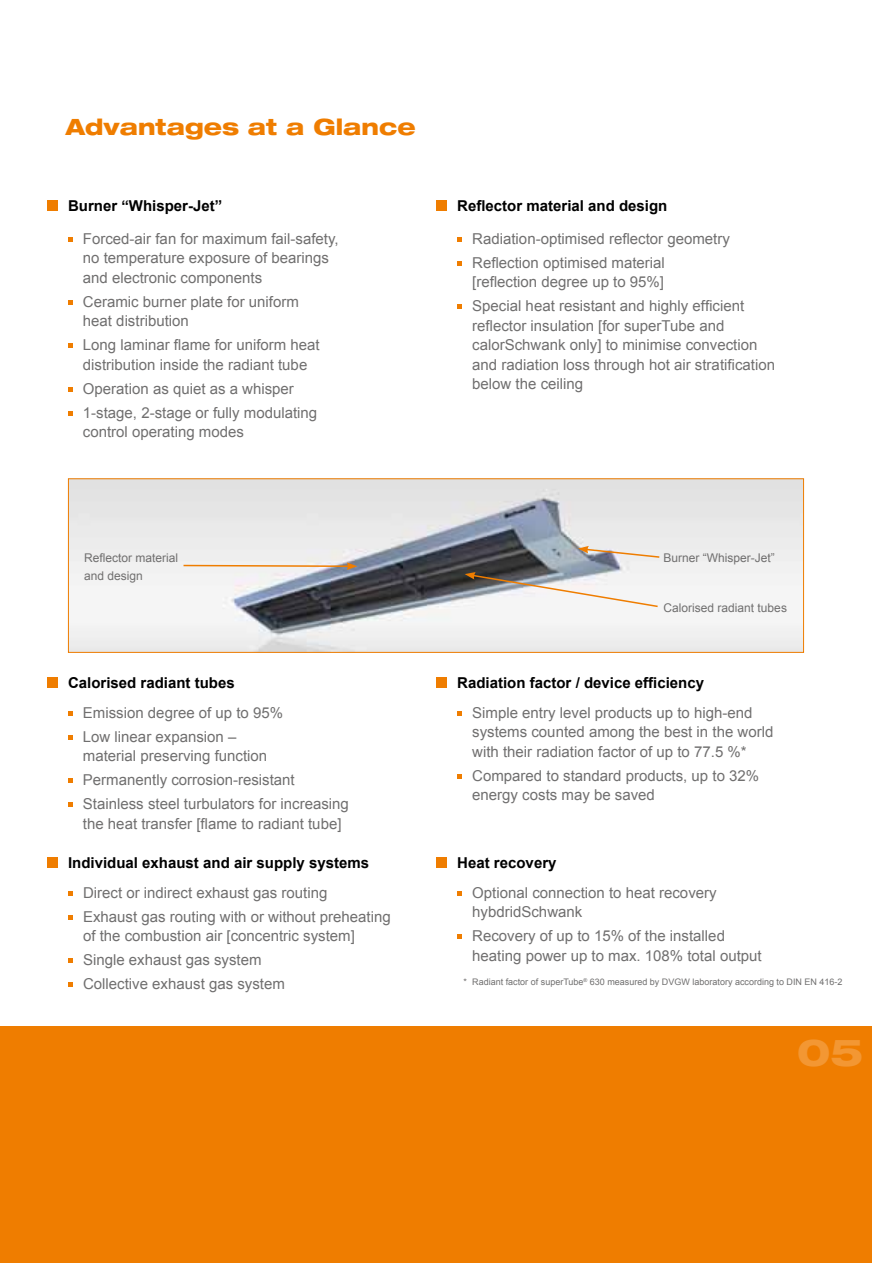
<style>
.page{position:relative;width:872px;height:1263px;background:#fff}
.page>*{position:absolute;margin:0;border:0;box-sizing:border-box;transform-origin:0 0}
.t1{font:800 expanded 37.5px "Helvetica Neue";color:#f39733}
.t2{font:800 expanded 22.5px "Helvetica Neue";color:#ef7d00}
.t3{font:15px/19.5px "Arial";color:#706f6f}
.t4{font:700 15px "Arial";color:#000}
.t5{font:12px "Arial";color:#706f6f}
.t6{font:9px "Arial";color:#706f6f}
</style>
<div class="page">
<img style="left:70px;top:480px;width:732px;height:171px">
<div style="left:68px;top:478px;width:736px;height:175px;border:1px solid #ef7d00"></div>
<svg style="left:457px;top:237px;width:4px;height:4px"></svg>
<svg style="left:457px;top:261px;width:4px;height:4px"></svg>
<svg style="left:457px;top:304px;width:4px;height:5px"></svg>
<svg style="left:457px;top:711px;width:4px;height:4px"></svg>
<svg style="left:457px;top:774px;width:4px;height:4px"></svg>
<svg style="left:457px;top:891px;width:4px;height:4px"></svg>
<svg style="left:457px;top:934px;width:4px;height:5px"></svg>
<svg style="left:68px;top:237px;width:4px;height:4px"></svg>
<svg style="left:68px;top:300px;width:4px;height:4px"></svg>
<svg style="left:68px;top:343px;width:4px;height:5px"></svg>
<svg style="left:68px;top:387px;width:4px;height:4px"></svg>
<svg style="left:68px;top:411px;width:4px;height:4px"></svg>
<svg style="left:68px;top:711px;width:4px;height:4px"></svg>
<svg style="left:68px;top:735px;width:4px;height:4px"></svg>
<svg style="left:68px;top:778px;width:4px;height:5px"></svg>
<svg style="left:68px;top:802px;width:4px;height:5px"></svg>
<svg style="left:68px;top:891px;width:4px;height:4px"></svg>
<svg style="left:68px;top:915px;width:4px;height:4px"></svg>
<svg style="left:68px;top:958px;width:4px;height:5px"></svg>
<svg style="left:68px;top:982px;width:4px;height:5px"></svg>
<div style="left:0;top:1027px;width:872px;height:236px;background:#ef7d00"></div>
<svg style="left:182px;top:562px;width:175px;height:8px"></svg>
<svg style="left:465px;top:572px;width:194px;height:36px"></svg>
<svg style="left:578px;top:546px;width:83px;height:13px"></svg>
<div style="left:47px;top:200px;width:10px;height:10px;background:#ef7d00"></div>
<div style="left:47px;top:677px;width:10px;height:11px;background:#ef7d00"></div>
<div style="left:47px;top:857px;width:10px;height:10px;background:#ef7d00"></div>
<div style="left:436px;top:677px;width:10px;height:11px;background:#ef7d00"></div>
<div style="left:436px;top:857px;width:10px;height:10px;background:#ef7d00"></div>
<div style="left:436px;top:200px;width:10px;height:10px;background:#ef7d00"></div>
<h2 class="t2" style="left:66px;top:112px;width:351px">Advantages at a Glance</h2>
<p class="t4" style="left:68px;top:196px;width:156px">Burner “Whisper-Jet”</p>
<p class="t3" style="left:83px;top:229px;width:257px">Forced-air fan for maximum fail-safety, no temperature exposure of bearings and electronic components</p>
<p class="t3" style="left:83px;top:292px;width:217px">Ceramic burner plate for uniform heat distribution</p>
<p class="t3" style="left:83px;top:335px;width:238px">Long laminar flame for uniform heat distribution inside the radiant tube</p>
<p class="t3" style="left:83px;top:377px;width:236px;line-height:24px">Operation as quiet as a whisper<br>1-stage, 2-stage or fully modulating</p>
<p class="t3" style="left:83px;top:422px;width:162px">control operating modes</p>
<p class="t4" style="left:457px;top:196px;width:212px">Reflector material and design</p>
<p class="t3" style="left:472px;top:227px;width:259px;line-height:24px">Radiation-optimised reflector geometry<br>Reflection optimised material</p>
<p class="t3" style="left:472px;top:270px;width:273px;line-height:24px">[reflection degree up to 95%]<br>Special heat resistant and highly efficient</p>
<p class="t3" style="left:472px;top:316px;width:304px">reflector insulation [for superTube and calorSchwank only] to minimise convection and radiation loss through hot air stratification below the ceiling</p>
<p class="t5" style="left:84px;top:550px;width:96px">Reflector material</p>
<p class="t5" style="left:663px;top:550px;width:113px">Burner “Whisper-Jet”</p>
<p class="t5" style="left:84px;top:568px;width:60px">and design</p>
<p class="t5" style="left:663px;top:599px;width:125px">Calorised radiant tubes</p>
<p class="t4" style="left:68px;top:673px;width:168px">Calorised radiant tubes</p>
<p class="t3" style="left:83px;top:701px;width:202px;line-height:24px">Emission degree of up to 95%<br>Low linear expansion –</p>
<p class="t3" style="left:83px;top:744px;width:267px;line-height:24px">material preserving function<br>Permanently corrosion-resistant<br>Stainless steel turbulators for increasing</p>
<p class="t3" style="left:83px;top:814px;width:260px">the heat transfer [flame to radiant tube]</p>
<p class="t4" style="left:68px;top:853px;width:302px">Individual exhaust and air supply systems</p>
<p class="t3" style="left:83px;top:881px;width:309px;line-height:24px">Direct or indirect exhaust gas routing<br>Exhaust gas routing with or without preheating</p>
<p class="t3" style="left:83px;top:924px;width:273px;line-height:24px">of the combustion air [concentric system]<br>Single exhaust gas system<br>Collective exhaust gas system</p>
<p class="t4" style="left:457px;top:673px;width:248px">Radiation factor / device efficiency</p>
<p class="t3" style="left:472px;top:703px;width:302px">Simple entry level products up to high-end systems counted among the best in the world with their radiation factor of up to 77.5 %*</p>
<p class="t3" style="left:472px;top:766px;width:288px">Compared to standard products, up to 32% energy costs may be saved</p>
<p class="t4" style="left:457px;top:853px;width:101px">Heat recovery</p>
<p class="t3" style="left:472px;top:883px;width:246px">Optional connection to heat recovery hybdridSchwank</p>
<p class="t3" style="left:472px;top:926px;width:291px">Recovery of up to 15% of the installed heating power up to max. 108% total output</p>
<p class="t6" style="left:463px;top:976px;width:381px">* Radiant factor of superTube<sup>®</sup> 630 measured by DVGW laboratory according to DIN EN 416-2</p>
<h1 class="t1" style="left:797px;top:1029px;width:68px">05</h1>
</div>
